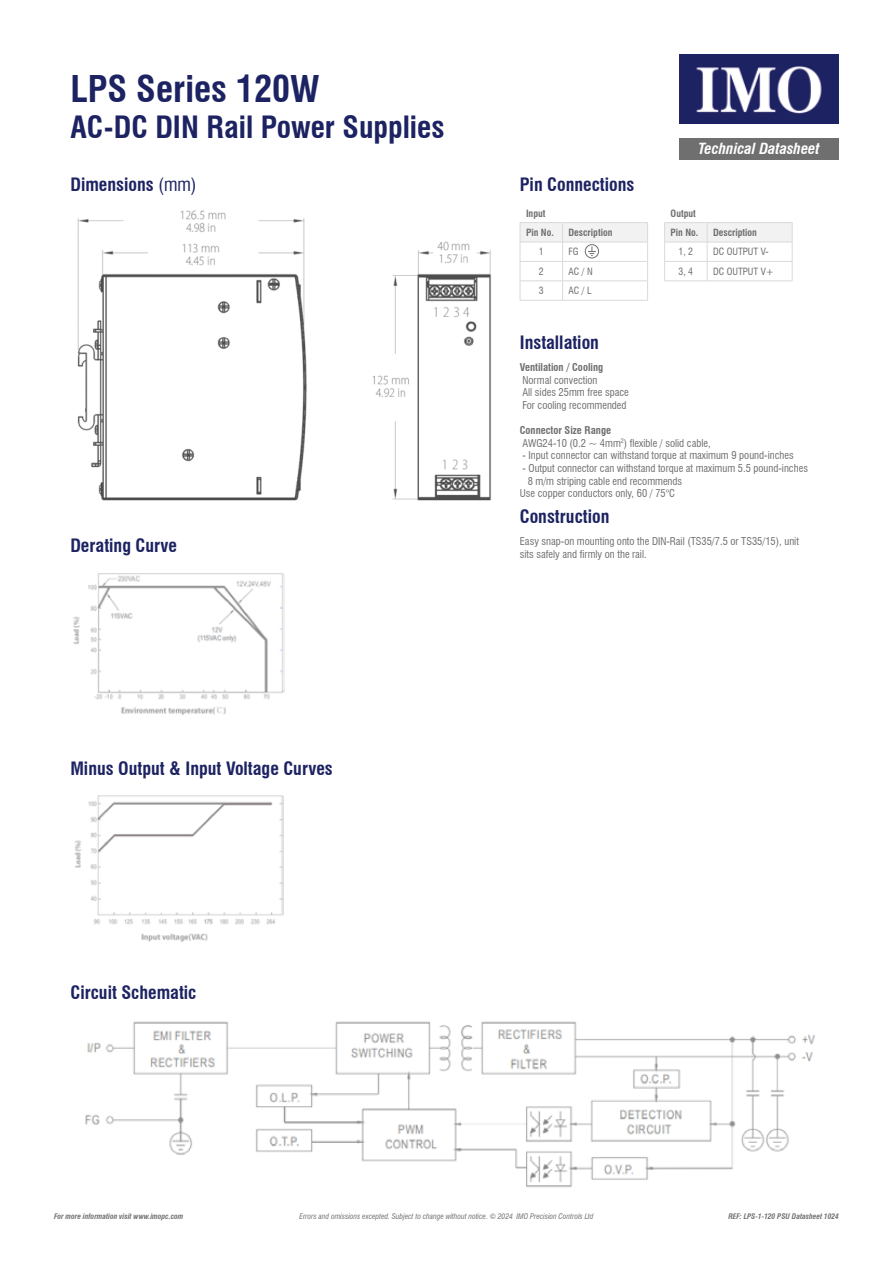
<style>
.page{position:relative;width:893px;height:1263px;background:#fff}
.page>*{position:absolute;margin:0;border:0;box-sizing:border-box;transform-origin:0 0}
.t1{font:700 condensed 36px "Swiss 721 BT";color:#1d2362}
.t2{font:700 condensed 30px "Swiss 721 BT";color:#1d2362}
.t3{font:700 condensed 18px "Swiss 721 BT";color:#1d2362}
.t4{font:italic 700 condensed 15px "Swiss 721 BT";color:#fff}
.t5{font:condensed 10.5px/12.6px "Swiss 721 BT";color:#706f6f}
.t6{font:700 condensed 10.5px "Swiss 721 BT";color:#706f6f}
.t7{font:700 condensed 9.75px/19.4px "Swiss 721 BT";color:#706f6f}
.t8{font:condensed 9.75px "Swiss 721 BT";color:#706f6f}
.t9{font:italic condensed 7.5px "Swiss 721 BT";color:#706f6f}
.t10{font:italic 700 condensed 7.5px "Swiss 721 BT";color:#706f6f}
.s1{font-weight:400}
.s2{font-weight:700}
</style>
<div class="page">
<img style="left:679px;top:54px;width:160px;height:69px">
<div style="left:679px;top:138px;width:160px;height:21px;background:#706f6f"></div>
<hr style="left:520px;top:222px;width:43px;height:1px;background:#dadada">
<hr style="left:563px;top:222px;width:85px;height:1px;background:#dadada">
<hr style="left:520px;top:300px;width:43px;height:1px;background:#dadada">
<hr style="left:563px;top:300px;width:85px;height:1px;background:#dadada">
<svg style="left:520px;top:223px;width:128px;height:77px"></svg>
<hr style="left:664px;top:222px;width:43px;height:1px;background:#dadada">
<hr style="left:707px;top:222px;width:85px;height:1px;background:#dadada">
<svg style="left:664px;top:223px;width:129px;height:58px"></svg>
<hr style="left:664px;top:281px;width:43px;height:1px;background:#dadada">
<hr style="left:707px;top:281px;width:85px;height:1px;background:#dadada">
<img style="left:73px;top:573px;width:212px;height:142px">
<img style="left:74px;top:795px;width:210px;height:147px">
<img style="left:85px;top:1021px;width:731px;height:167px">
<img style="left:77px;top:210px;width:414px;height:291px">
<h1 class="t1" style="left:70px;top:67px;width:251px">LPS Series 120W</h1>
<h2 class="t2" style="left:70px;top:109px;width:376px">AC-DC DIN Rail Power Supplies</h2>
<h3 class="t3" style="left:70px;top:174px;width:128px">Dimensions <span class="s1">(mm)</span></h3>
<h3 class="t3" style="left:520px;top:174px;width:116px">Pin Connections</h3>
<p class="t7" style="left:526px;top:203px;width:29px">Input<br>Pin No.</p>
<p class="t7" style="left:569px;top:223px;width:45px">Description</p>
<p class="t8" style="left:539px;top:246px;width:6px">1</p>
<p class="t8" style="left:569px;top:246px;width:11px">FG</p>
<p class="t8" style="left:539px;top:265px;width:6px">2</p>
<p class="t8" style="left:569px;top:265px;width:26px">AC / N</p>
<p class="t8" style="left:539px;top:285px;width:6px">3</p>
<p class="t8" style="left:569px;top:285px;width:25px">AC / L</p>
<h3 class="t4" style="left:698px;top:139px;width:123px">Technical Datasheet</h3>
<p class="t7" style="left:671px;top:203px;width:29px">Output<br>Pin No.</p>
<p class="t7" style="left:713px;top:223px;width:45px">Description</p>
<p class="t8" style="left:679px;top:246px;width:16px">1, 2</p>
<p class="t8" style="left:713px;top:246px;width:57px">DC OUTPUT V-</p>
<p class="t8" style="left:679px;top:265px;width:16px">3, 4</p>
<p class="t8" style="left:713px;top:265px;width:62px">DC OUTPUT V+</p>
<h3 class="t3" style="left:70px;top:535px;width:108px">Derating Curve</h3>
<h3 class="t3" style="left:70px;top:758px;width:264px">Minus Output &amp; Input Voltage Curves</h3>
<h3 class="t3" style="left:70px;top:982px;width:127px">Circuit Schematic</h3>
<h3 class="t3" style="left:520px;top:331px;width:81px">Installation</h3>
<p class="t6" style="left:520px;top:361px;width:85px">Ventilation / Cooling</p>
<p class="t5" style="left:522px;top:374px;width:108px">Normal convection<br>All sides 25mm free space<br>For cooling recommended</p>
<p class="t5" style="left:520px;top:424px;width:192px"><span class="s2">Connector Size Range<br></span>AWG24-10 (0.2 ~ 4mm<sup>2</sup>) flexible / solid cable,</p>
<p class="t5" style="left:522px;top:449px;width:273px">- Input connector can withstand torque at maximum 9 pound-inches</p>
<p class="t5" style="left:522px;top:462px;width:287px">- Output connector can withstand torque at maximum 5.5 pound-inches</p>
<p class="t5" style="left:528px;top:474px;width:156px">8 m/m striping cable end recommends</p>
<p class="t5" style="left:520px;top:487px;width:157px">Use copper conductors only, 60 / 75°C</p>
<h3 class="t3" style="left:520px;top:506px;width:91px">Construction</h3>
<p class="t5" style="left:520px;top:535px;width:281px">Easy snap-on mounting onto the DIN-Rail (TS35/7.5 or TS35/15), unit sits safely and firmly on the rail.</p>
<p class="t10" style="left:54px;top:1212px;width:131px">For more information visit www.imopc.com</p>
<p class="t9" style="left:299px;top:1212px;width:296px">Errors and omissions excepted. Subject to change without notice. © 2024 IMO Precision Controls Ltd</p>
<p class="t10" style="left:728px;top:1212px;width:112px">REF: LPS-1-120 PSU Datasheet 1024</p>
</div>
